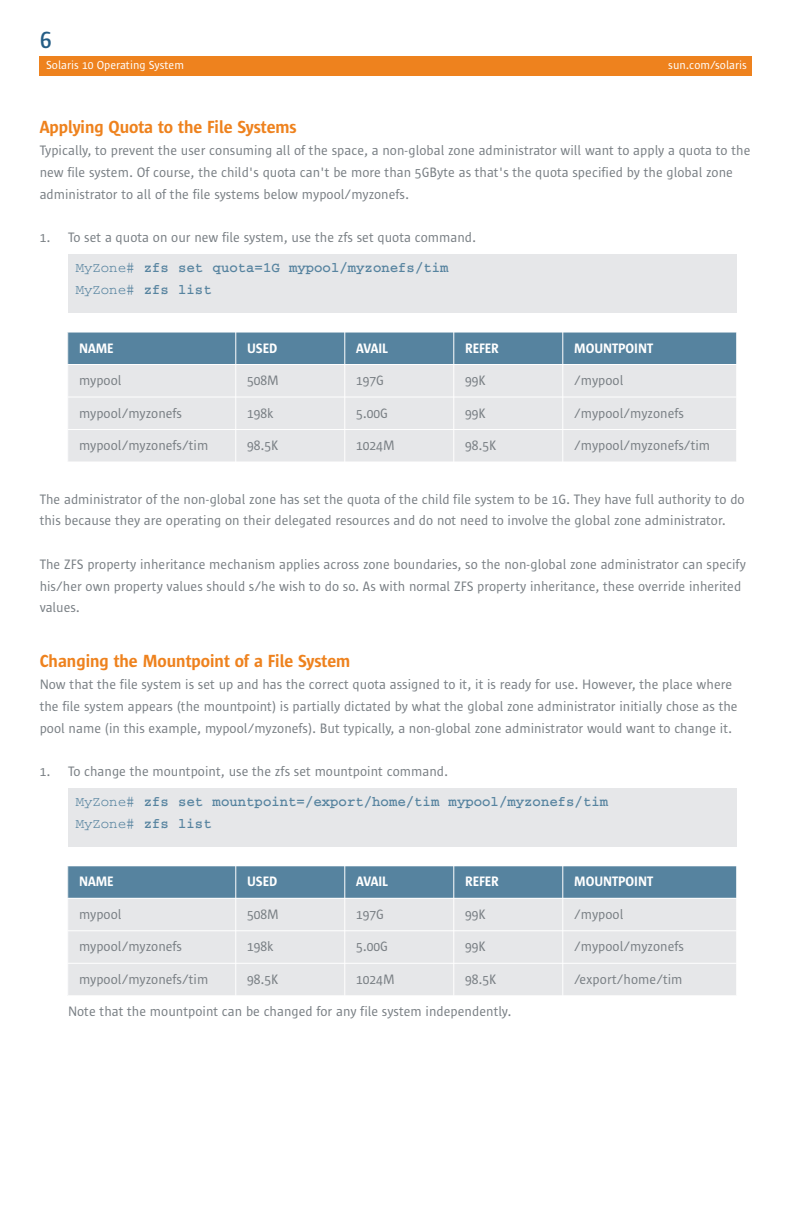
<style>
.page{position:relative;width:792px;height:1224px;background:#fff}
.page>*{position:absolute;margin:0;border:0;box-sizing:border-box;transform-origin:0 0}
.t1{font:600 24px "Sun Sans";color:#245d85}
.t2{font:600 18px "Sun Sans";color:#ee821e}
.t3{font:14px/21.8px "Sun Sans";color:#797f84}
.t4{font:700 14px/21.8px "Courier";color:#56839f}
.t5{font:600 14px "Sun Sans";color:#fff}
.t6{font:12px "Sun Sans";color:#fff}
.s1{font-weight:400}
</style>
<div class="page">
<div style="left:40px;top:57px;width:712px;height:19px;background:#ee821e"></div>
<div style="left:68px;top:866px;width:168px;height:32px;background:#56839f"></div>
<div style="left:236px;top:866px;width:109px;height:32px;background:#56839f"></div>
<div style="left:345px;top:866px;width:109px;height:32px;background:#56839f"></div>
<div style="left:454px;top:866px;width:109px;height:32px;background:#56839f"></div>
<div style="left:563px;top:866px;width:174px;height:32px;background:#56839f"></div>
<div style="left:68px;top:898px;width:168px;height:33px;background:#e6e7e9"></div>
<div style="left:236px;top:898px;width:109px;height:33px;background:#e6e7e9"></div>
<div style="left:345px;top:898px;width:109px;height:33px;background:#e6e7e9"></div>
<div style="left:454px;top:898px;width:109px;height:33px;background:#e6e7e9"></div>
<div style="left:563px;top:898px;width:174px;height:33px;background:#e6e7e9"></div>
<div style="left:68px;top:931px;width:168px;height:32px;background:#e6e7e9"></div>
<div style="left:236px;top:931px;width:109px;height:32px;background:#e6e7e9"></div>
<div style="left:345px;top:931px;width:109px;height:32px;background:#e6e7e9"></div>
<div style="left:454px;top:931px;width:109px;height:32px;background:#e6e7e9"></div>
<div style="left:563px;top:931px;width:174px;height:32px;background:#e6e7e9"></div>
<div style="left:68px;top:963px;width:168px;height:33px;background:#e6e7e9"></div>
<div style="left:236px;top:963px;width:109px;height:33px;background:#e6e7e9"></div>
<div style="left:345px;top:963px;width:109px;height:33px;background:#e6e7e9"></div>
<div style="left:454px;top:963px;width:109px;height:33px;background:#e6e7e9"></div>
<div style="left:563px;top:963px;width:174px;height:33px;background:#e6e7e9"></div>
<hr style="left:235px;top:866px;width:1px;height:130px;background:#fff">
<hr style="left:344px;top:866px;width:1px;height:130px;background:#fff">
<hr style="left:453px;top:866px;width:1px;height:130px;background:#fff">
<hr style="left:562px;top:866px;width:1px;height:130px;background:#fff">
<hr style="left:736px;top:866px;width:1px;height:130px;background:#fff">
<hr style="left:68px;top:898px;width:669px;height:1px;background:#fff">
<hr style="left:68px;top:930px;width:669px;height:1px;background:#fff">
<hr style="left:68px;top:963px;width:669px;height:1px;background:#fff">
<hr style="left:68px;top:995px;width:669px;height:1px;background:#fff">
<div style="left:68px;top:789px;width:669px;height:58px;background:#e6e7e9"></div>
<div style="left:68px;top:332px;width:168px;height:33px;background:#56839f"></div>
<div style="left:236px;top:332px;width:109px;height:33px;background:#56839f"></div>
<div style="left:345px;top:332px;width:109px;height:33px;background:#56839f"></div>
<div style="left:454px;top:332px;width:109px;height:33px;background:#56839f"></div>
<div style="left:563px;top:332px;width:174px;height:33px;background:#56839f"></div>
<div style="left:68px;top:365px;width:168px;height:32px;background:#e6e7e9"></div>
<div style="left:236px;top:365px;width:109px;height:32px;background:#e6e7e9"></div>
<div style="left:345px;top:365px;width:109px;height:32px;background:#e6e7e9"></div>
<div style="left:454px;top:365px;width:109px;height:32px;background:#e6e7e9"></div>
<div style="left:563px;top:365px;width:174px;height:32px;background:#e6e7e9"></div>
<div style="left:68px;top:397px;width:168px;height:33px;background:#e6e7e9"></div>
<div style="left:236px;top:397px;width:109px;height:33px;background:#e6e7e9"></div>
<div style="left:345px;top:397px;width:109px;height:33px;background:#e6e7e9"></div>
<div style="left:454px;top:397px;width:109px;height:33px;background:#e6e7e9"></div>
<div style="left:563px;top:397px;width:174px;height:33px;background:#e6e7e9"></div>
<div style="left:68px;top:430px;width:168px;height:32px;background:#e6e7e9"></div>
<div style="left:236px;top:430px;width:109px;height:32px;background:#e6e7e9"></div>
<div style="left:345px;top:430px;width:109px;height:32px;background:#e6e7e9"></div>
<div style="left:454px;top:430px;width:109px;height:32px;background:#e6e7e9"></div>
<div style="left:563px;top:430px;width:174px;height:32px;background:#e6e7e9"></div>
<hr style="left:235px;top:332px;width:1px;height:130px;background:#fff">
<hr style="left:344px;top:332px;width:1px;height:130px;background:#fff">
<hr style="left:453px;top:332px;width:1px;height:130px;background:#fff">
<hr style="left:562px;top:332px;width:1px;height:130px;background:#fff">
<hr style="left:736px;top:332px;width:1px;height:130px;background:#fff">
<hr style="left:68px;top:332px;width:669px;height:1px;background:#fff">
<hr style="left:68px;top:364px;width:669px;height:1px;background:#fff">
<hr style="left:68px;top:397px;width:669px;height:1px;background:#fff">
<hr style="left:68px;top:429px;width:669px;height:1px;background:#fff">
<div style="left:68px;top:255px;width:669px;height:58px;background:#e6e7e9"></div>
<h1 class="t1" style="left:40px;top:31px;width:13px">6</h1>
<p class="t6" style="left:46px;top:61px;width:140px">Solaris 10 Operating System</p>
<p class="t6" style="left:668px;top:61px;width:80px">sun.com/solaris</p>
<p class="t2" style="left:40px;top:121px;width:259px">Applying Quota to the File Systems</p>
<p class="t3" style="left:40px;top:141px;width:712px">Typically, to prevent the user consuming all of the space, a non-global zone administrator will want to apply a quota to the new file system. Of course, the child's quota can't be more than 5GByte as that's the quota specified by the global zone administrator to all of the file systems below mypool/myzonefs.</p>
<p class="t3" style="left:40px;top:228px;width:438px">1. To set a quota on our new file system, use the zfs set quota command.</p>
<p class="t4" style="left:76px;top:258px;width:374px"><span class="s1">MyZone#</span> zfs set quota=1G mypool/myzonefs/tim<br><span class="s1">MyZone#</span> zfs list</p>
<p class="t5" style="left:79px;top:343px;width:36px">NAME</p>
<p class="t5" style="left:247px;top:343px;width:32px">USED</p>
<p class="t5" style="left:356px;top:343px;width:33px">AVAIL</p>
<p class="t5" style="left:465px;top:343px;width:35px">REFER</p>
<p class="t5" style="left:574px;top:343px;width:81px">MOUNTPOINT</p>
<p class="t3" style="left:79px;top:370px;width:44px">mypool</p>
<p class="t3" style="left:247px;top:370px;width:33px">508M</p>
<p class="t3" style="left:356px;top:370px;width:29px">197G</p>
<p class="t3" style="left:465px;top:370px;width:22px">99K</p>
<p class="t3" style="left:574px;top:370px;width:51px">/mypool</p>
<p class="t3" style="left:79px;top:403px;width:105px">mypool/myzonefs</p>
<p class="t3" style="left:247px;top:403px;width:28px">198k</p>
<p class="t3" style="left:356px;top:403px;width:33px">5.00G</p>
<p class="t3" style="left:465px;top:403px;width:22px">99K</p>
<p class="t3" style="left:574px;top:403px;width:111px">/mypool/myzonefs</p>
<p class="t3" style="left:79px;top:435px;width:131px">mypool/myzonefs/tim</p>
<p class="t3" style="left:247px;top:435px;width:33px">98.5K</p>
<p class="t3" style="left:356px;top:435px;width:40px">1024M</p>
<p class="t3" style="left:465px;top:435px;width:33px">98.5K</p>
<p class="t3" style="left:574px;top:435px;width:138px">/mypool/myzonefs/tim</p>
<p class="t3" style="left:40px;top:489px;width:707px">The administrator of the non-global zone has set the quota of the child file system to be 1G. They have full authority to do this because they are operating on their delegated resources and do not need to involve the global zone administrator.</p>
<p class="t3" style="left:40px;top:554px;width:708px">The ZFS property inheritance mechanism applies across zone boundaries, so the non-global zone administrator can specify his/her own property values should s/he wish to do so. As with normal ZFS property inheritance, these override inherited values.</p>
<p class="t2" style="left:40px;top:655px;width:312px">Changing the Mountpoint of a File System</p>
<p class="t3" style="left:40px;top:674px;width:700px">Now that the file system is set up and has the correct quota assigned to it, it is ready for use. However, the place where the file system appears (the mountpoint) is partially dictated by what the global zone administrator initially chose as the pool name (in this example, mypool/myzonefs). But typically, a non-global zone administrator would want to change it.</p>
<p class="t3" style="left:40px;top:761px;width:410px">1. To change the mountpoint, use the zfs set mountpoint command.</p>
<p class="t4" style="left:76px;top:792px;width:534px"><span class="s1">MyZone#</span> zfs set mountpoint=/export/home/tim mypool/myzonefs/tim<br><span class="s1">MyZone#</span> zfs list</p>
<p class="t5" style="left:79px;top:877px;width:36px">NAME</p>
<p class="t5" style="left:247px;top:877px;width:32px">USED</p>
<p class="t5" style="left:356px;top:877px;width:33px">AVAIL</p>
<p class="t5" style="left:465px;top:877px;width:35px">REFER</p>
<p class="t5" style="left:574px;top:877px;width:81px">MOUNTPOINT</p>
<p class="t3" style="left:79px;top:904px;width:44px">mypool</p>
<p class="t3" style="left:247px;top:904px;width:33px">508M</p>
<p class="t3" style="left:356px;top:904px;width:29px">197G</p>
<p class="t3" style="left:465px;top:904px;width:22px">99K</p>
<p class="t3" style="left:574px;top:904px;width:51px">/mypool</p>
<p class="t3" style="left:79px;top:937px;width:105px">mypool/myzonefs</p>
<p class="t3" style="left:247px;top:937px;width:28px">198k</p>
<p class="t3" style="left:356px;top:937px;width:33px">5.00G</p>
<p class="t3" style="left:465px;top:937px;width:22px">99K</p>
<p class="t3" style="left:574px;top:937px;width:111px">/mypool/myzonefs</p>
<p class="t3" style="left:79px;top:969px;width:131px">mypool/myzonefs/tim</p>
<p class="t3" style="left:247px;top:969px;width:33px">98.5K</p>
<p class="t3" style="left:356px;top:969px;width:40px">1024M</p>
<p class="t3" style="left:465px;top:969px;width:33px">98.5K</p>
<p class="t3" style="left:574px;top:969px;width:110px">/export/home/tim</p>
<p class="t3" style="left:68px;top:1001px;width:445px">Note that the mountpoint can be changed for any file system independently.</p>
</div>
